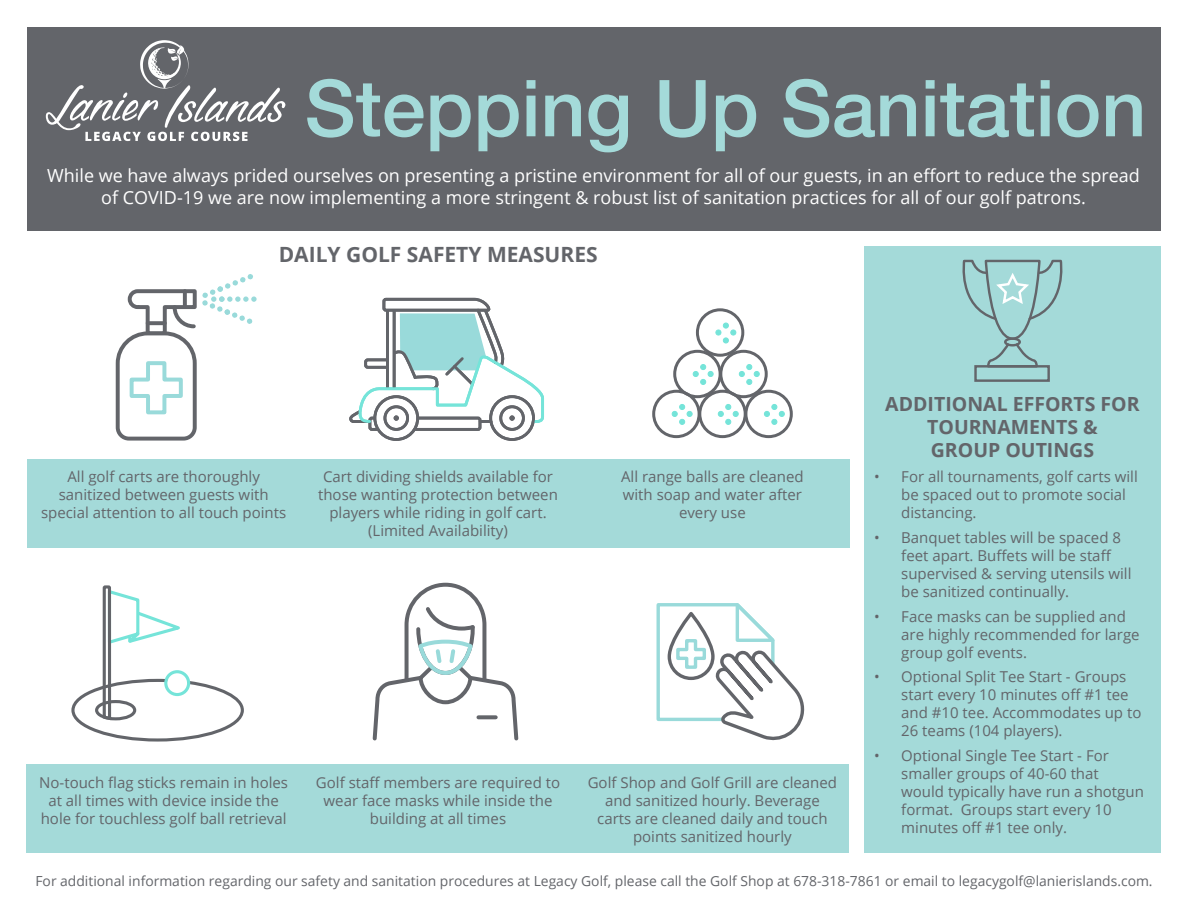
<style>
.page{position:relative;width:1188px;height:918px;background:#fff}
.page>*{position:absolute;margin:0;border:0;box-sizing:border-box;transform-origin:0 0}
.t1{font:500 78.6px "Helvetica Neue";color:#a4dad9}
.t2{font:700 21px "Open Sans";color:#63656a}
.t3{font:700 19.5px/23.4px "Open Sans";color:#63656a;text-align:center}
.t4{font:18px/21.6px "Open Sans";color:#fff;text-align:center}
.t5{font:15px/18px "Open Sans";color:#63656a;text-align:center}
.t6{font:13.8px "Open Sans";color:#63656a}
</style>
<div class="page">
<div style="left:864px;top:246px;width:297px;height:607px;background:#a4dad9"></div>
<div style="left:27px;top:765px;width:822px;height:88px;background:#a4dad9"></div>
<div style="left:27px;top:459px;width:822px;height:88px;background:#a4dad9"></div>
<div style="left:27px;top:27px;width:1134px;height:203px;background:#63656a"></div>
<svg style="left:46px;top:40px;width:239px;height:101px"></svg>
<svg style="left:115px;top:274px;width:142px;height:167px"></svg>
<svg style="left:372px;top:582px;width:147px;height:159px"></svg>
<svg style="left:71px;top:585px;width:173px;height:157px"></svg>
<div style="left:652px;top:390px;width:49px;height:48px;border:3px solid #63656a;border-radius:50%"></div>
<svg style="left:672px;top:404px;width:21px;height:21px"></svg>
<div style="left:698px;top:390px;width:49px;height:48px;border:3px solid #63656a;border-radius:50%"></div>
<svg style="left:718px;top:404px;width:21px;height:21px"></svg>
<div style="left:744px;top:390px;width:49px;height:48px;border:3px solid #63656a;border-radius:50%"></div>
<svg style="left:764px;top:404px;width:21px;height:21px"></svg>
<div style="left:673px;top:350px;width:49px;height:48px;border:3px solid #63656a;border-radius:50%"></div>
<svg style="left:693px;top:364px;width:21px;height:21px"></svg>
<div style="left:719px;top:350px;width:49px;height:48px;border:3px solid #63656a;border-radius:50%"></div>
<svg style="left:739px;top:364px;width:21px;height:21px"></svg>
<div style="left:696px;top:308px;width:48px;height:49px;border:3px solid #63656a;border-radius:50%"></div>
<svg style="left:717px;top:323px;width:19px;height:20px"></svg>
<div style="left:715px;top:329px;width:6px;height:7px;border:1px solid #75e4d9;border-radius:50%"></div>
<div style="left:974px;top:365px;width:76px;height:17px;border:2px solid #63656a"></div>
<svg style="left:962px;top:259px;width:101px;height:110px"></svg>
<div style="left:489px;top:395px;width:46px;height:46px;border:3px solid #63656a;border-radius:50%"></div>
<div style="left:373px;top:395px;width:46px;height:46px;border:3px solid #63656a;border-radius:50%"></div>
<svg style="left:349px;top:297px;width:195px;height:135px"></svg>
<div style="left:384px;top:405px;width:25px;height:26px;border:3px solid #63656a;border-radius:50%"></div>
<div style="left:499px;top:405px;width:26px;height:26px;border:3px solid #63656a;border-radius:50%"></div>
<svg style="left:656px;top:603px;width:149px;height:138px"></svg>
<p class="t1" style="left:305px;top:45px;width:843px">Stepping Up Sanitation</p>
<p class="t4" style="left:47px;top:164px;width:1094px">While we have always prided ourselves on presenting a pristine environment for all of our guests, in an effort to reduce the spread of COVID-19 we are now implementing a more stringent &amp; robust list of sanitation practices for all of our golf patrons.</p>
<p class="t2" style="left:279px;top:240px;width:320px">DAILY GOLF SAFETY MEASURES</p>
<p class="t5" style="left:41px;top:467px;width:247px">All golf carts are thoroughly sanitized between guests with special attention to all touch points</p>
<p class="t5" style="left:318px;top:467px;width:241px">Cart dividing shields available for those wanting protection between players while riding in golf cart. (Limited Availability)</p>
<p class="t5" style="left:621px;top:467px;width:184px">All range balls are cleaned with soap and water after every use</p>
<p class="t5" style="left:39px;top:773px;width:250px">No-touch flag sticks remain in holes at all times with device inside the hole for touchless golf ball retrieval</p>
<p class="t5" style="left:316px;top:773px;width:246px">Golf staff members are required to wear face masks while inside the building at all times</p>
<p class="t5" style="left:588px;top:773px;width:251px">Golf Shop and Golf Grill are cleaned and sanitized hourly. Beverage carts are cleaned daily and touch points sanitized hourly</p>
<p class="t3" style="left:885px;top:391px;width:256px">ADDITIONAL EFFORTS FOR<br>TOURNAMENTS &amp;<br>GROUP OUTINGS</p>
<p class="t5" style="left:901px;top:467px;width:238px;text-align:left;text-indent:-27px">• For all tournaments, golf carts will be spaced out to promote social distancing.</p>
<p class="t5" style="left:901px;top:528px;width:232px;text-align:left;text-indent:-27px">• Banquet tables will be spaced 8 feet apart. Buffets will be staff supervised &amp; serving utensils will be sanitized continually.</p>
<p class="t5" style="left:901px;top:607px;width:240px;text-align:left;text-indent:-27px">• Face masks can be supplied and are highly recommended for large group golf events.</p>
<p class="t5" style="left:901px;top:668px;width:242px;text-align:left;text-indent:-27px">• Optional Split Tee Start - Groups start every 10 minutes off #1 tee and #10 tee. Accommodates up to<br>26 teams (104 players).</p>
<p class="t5" style="left:901px;top:746px;width:244px;text-align:left;text-indent:-27px">• Optional Single Tee Start - For smaller groups of 40-60 that would typically have run a shotgun format. Groups start every 10 minutes off #1 tee only.</p>
<p class="t6" style="left:35px;top:871px;width:1119px">For additional information regarding our safety and sanitation procedures at Legacy Golf, please call the Golf Shop at 678-318-7861 or email to legacygolf@lanierislands.com.</p>
</div>
